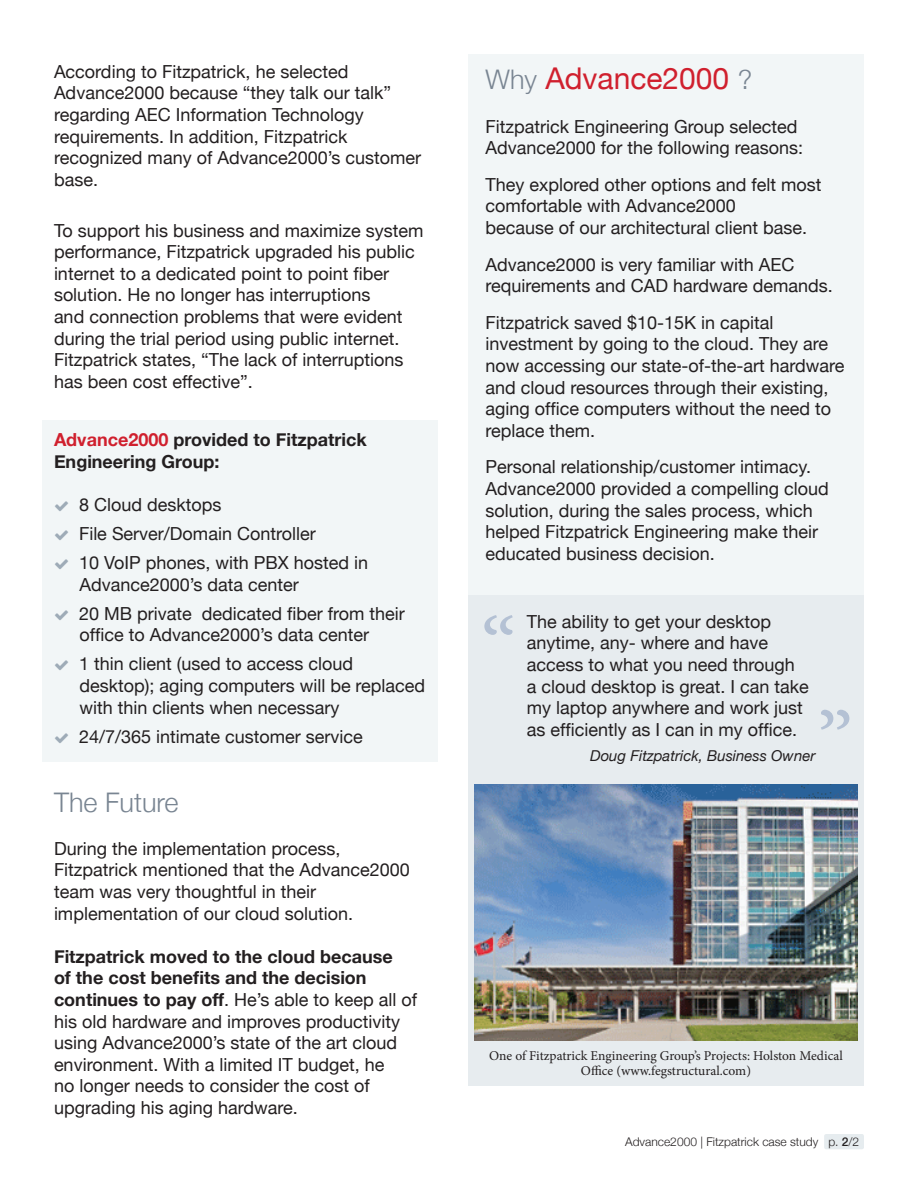
<style>
.page{position:relative;width:918px;height:1188px;background:#fff}
.page>*{position:absolute;margin:0;border:0;box-sizing:border-box;transform-origin:0 0}
.t1{font:30px "Helvetica Neue";color:#d0202e}
.t2{font:300 27px "Helvetica Neue";color:#798592}
.t3{font:18px/21.6px "Helvetica Neue";color:#231f20}
.t4{font:700 18px/21.6px "Helvetica Neue";color:#231f20}
.t5{font:italic 15px "Helvetica Neue";color:#231f20}
.t6{font:13.5px/15px "Minion Pro";color:#231f20;text-align:center}
.t7{font:300 12px "Helvetica Neue";color:#231f20}
.s1{color:#d0202e}
.s2{font-weight:700}
.s3{font-weight:300;font-size:27px;color:#798592}
.s4{font-weight:500}
</style>
<div class="page">
<div style="left:42px;top:420px;width:396px;height:342px;background:#f2f6f7"></div>
<div style="left:468px;top:54px;width:396px;height:592px;background:#f2f6f7"></div>
<div style="left:468px;top:596px;width:396px;height:490px;background:#e7ecef"></div>
<svg style="left:484px;top:615px;width:29px;height:20px"></svg>
<svg style="left:821px;top:710px;width:28px;height:20px"></svg>
<img style="left:475px;top:784px;width:382px;height:257px">
<div style="left:824px;top:1134px;width:40px;height:15px;background:#e6ecef;border-radius:2px"></div>
<p class="t3" style="left:54px;top:62px;width:369px">According to Fitzpatrick, he selected Advance2000 because “they talk our talk” regarding AEC Information Technology requirements. In addition, Fitzpatrick recognized many of Advance2000’s customer base.</p>
<p class="t3" style="left:54px;top:220px;width:371px">To support his business and maximize system performance, Fitzpatrick upgraded his public internet to a dedicated point to point fiber solution. He no longer has interruptions<br>and connection problems that were evident during the trial period using public internet.<br>Fitzpatrick states, “The lack of interruptions has been cost effective”.</p>
<p class="t4" style="left:54px;top:429px;width:314px"><span class="s1">Advance2000</span> provided to Fitzpatrick<br>Engineering Group:</p>
<p class="t3" style="left:79px;top:495px;width:144px">8 Cloud desktops</p>
<p class="t3" style="left:79px;top:524px;width:238px">File Server/Domain Controller</p>
<p class="t3" style="left:79px;top:553px;width:291px">10 VoIP phones, with PBX hosted in<br>Advance2000’s data center</p>
<p class="t3" style="left:79px;top:604px;width:327px">20 MB private dedicated fiber from their office to Advance2000’s data center</p>
<p class="t3" style="left:79px;top:654px;width:348px">1 thin client (used to access cloud desktop); aging computers will be replaced with thin clients when necessary</p>
<p class="t3" style="left:79px;top:727px;width:285px">24/7/365 intimate customer service</p>
<p class="t2" style="left:54px;top:780px;width:126px">The Future</p>
<p class="t3" style="left:54px;top:839px;width:357px">During the implementation process, Fitzpatrick mentioned that the Advance2000 team was very thoughtful in their implementation of our cloud solution.</p>
<p class="t3" style="left:54px;top:947px;width:365px"><span class="s2">Fitzpatrick moved to the cloud because<br>of the cost benefits and the decision continues to pay off</span>. He’s able to keep all of his old hardware and improves productivity using Advance2000’s state of the art cloud environment. With a limited IT budget, he<br>no longer needs to consider the cost of upgrading his aging hardware.</p>
<p class="t1" style="left:486px;top:57px;width:268px"><span class="s3">Why</span> Advance2000 <span class="s3">?</span></p>
<p class="t3" style="left:486px;top:116px;width:319px">Fitzpatrick Engineering Group selected<br>Advance2000 for the following reasons:</p>
<p class="t3" style="left:486px;top:175px;width:338px">They explored other options and felt most comfortable with Advance2000</p>
<p class="t3" style="left:486px;top:218px;width:323px">because of our architectural client base.</p>
<p class="t3" style="left:486px;top:254px;width:349px">Advance2000 is very familiar with AEC requirements and CAD hardware demands.</p>
<p class="t3" style="left:486px;top:313px;width:361px">Fitzpatrick saved $10-15K in capital investment by going to the cloud. They are now accessing our state-of-the-art hardware and cloud resources through their existing, aging office computers without the need to replace them.</p>
<p class="t3" style="left:486px;top:457px;width:345px">Personal relationship/customer intimacy.<br>Advance2000 provided a compelling cloud solution, during the sales process, which helped Fitzpatrick Engineering make their educated business decision.</p>
<p class="t3" style="left:527px;top:612px;width:284px">The ability to get your desktop anytime, any- where and have access to what you need through a cloud desktop is great. I can take my laptop anywhere and work just as efficiently as I can in my office.</p>
<p class="t5" style="left:590px;top:745px;width:227px">Doug Fitzpatrick, Business Owner</p>
<p class="t6" style="left:489px;top:1049px;width:355px">One of Fitzpatrick Engineering Group’s Projects: Holston Medical<br>Office (www.fegstructural.com)</p>
<p class="t7" style="left:625px;top:1132px;width:236px">Advance2000 | Fitzpatrick case study p. <span class="s4">2</span>/2</p>
</div>
